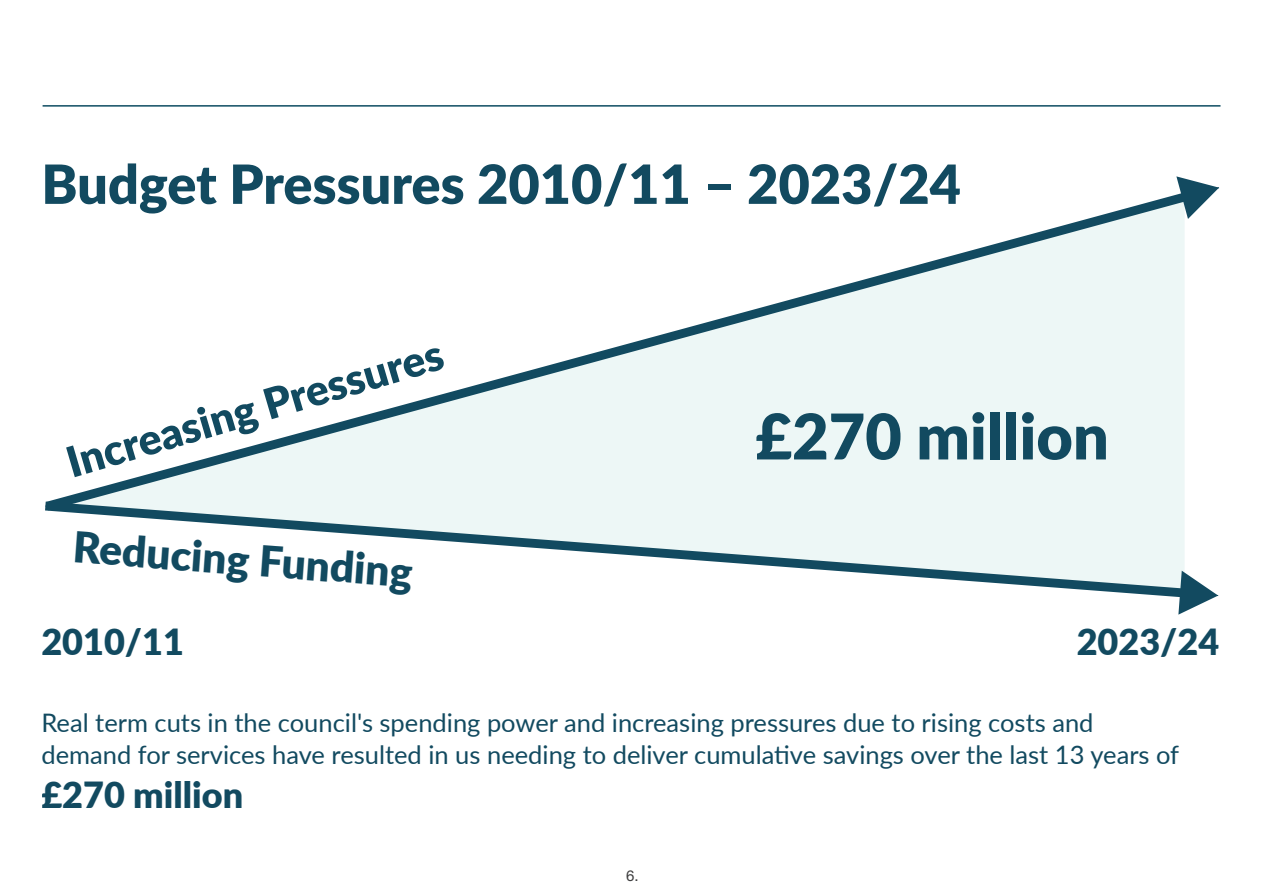
<style>
.page{position:relative;width:1263px;height:893px;background:#fff}
.page>*{position:absolute;margin:0;border:0;box-sizing:border-box;transform-origin:0 0}
.t1{font:900 63px "Lato";color:#124a60}
.t2{font:900 54px "Lato";color:#124a60}
.t3{font:900 42.45px "Lato";color:#124a60}
.t4{font:900 36px "Lato";color:#124a60}
.t5{font:25.5px/32.4px "Lato";color:#124a60}
.t6{font:15px "Helvetica Neue LT Std";color:#3e3e3f}
</style>
<div class="page">
<hr style="left:43px;top:105px;width:1177px;height:2px;background:#0e4c61">
<svg style="left:64px;top:194px;width:1121px;height:303px"></svg>
<svg style="left:1176px;top:176px;width:43px;height:43px"></svg>
<svg style="left:45px;top:497px;width:1140px;height:100px"></svg>
<svg style="left:1178px;top:571px;width:40px;height:44px"></svg>
<h2 class="t2" style="left:41px;top:144px;width:921px">Budget Pressures 2010/11 – 2023/24</h2>
<h3 class="t3" style="left:59px;top:431px;width:392px;rotate:-16deg">Increasing Pressures</h3>
<h3 class="t3" style="left:75px;top:516px;width:342px;rotate:4deg">Reducing Funding</h3>
<h1 class="t1" style="left:756px;top:389px;width:355px">£270 million</h1>
<h3 class="t4" style="left:41px;top:615px;width:144px">2010/11</h3>
<h3 class="t4" style="left:1077px;top:615px;width:144px">2023/24</h3>
<p class="t5" style="left:41px;top:705px;width:1139px">Real term cuts in the council's spending power and increasing pressures due to rising costs and demand for services have resulted in us needing to deliver cumulative savings over the last 13 years of</p>
<h3 class="t4" style="left:41px;top:767px;width:203px">£270 million</h3>
<p class="t6" style="left:626px;top:867px;width:14px">6.</p>
</div>
